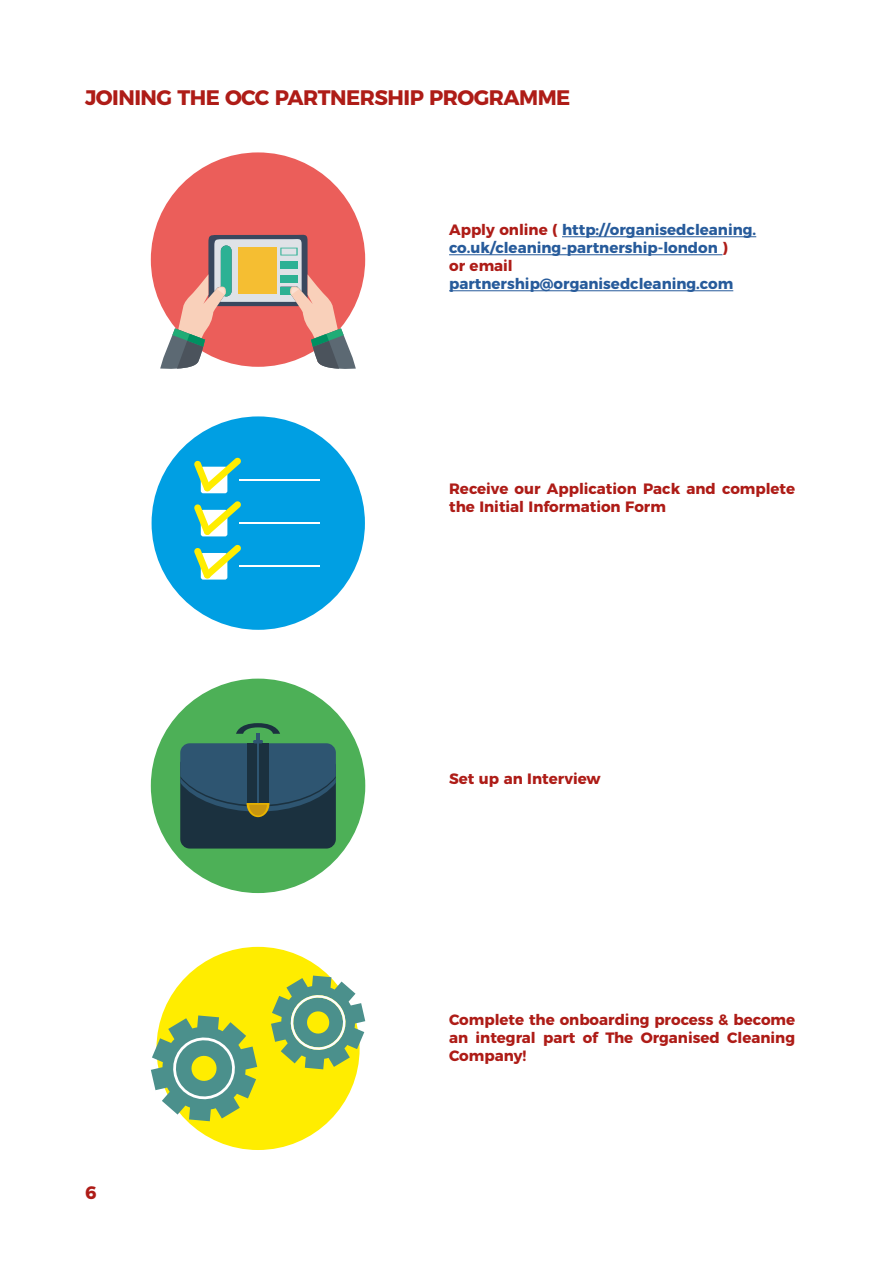
<style>
.page{position:relative;width:893px;height:1263px;background:#fff}
.page>*{position:absolute;margin:0;border:0;box-sizing:border-box;transform-origin:0 0}
.t1{font:700 21px "Montserrat";letter-spacing:-.025em;color:#ae1c17}
.t2{font:700 18px "Montserrat";color:#ae1c17}
.t3{font:700 15px/18px "Montserrat";color:#ae1c17}
.t4{font:700 15px/18px "Montserrat";color:#275b9b}
.s1{color:#ae1c17}
</style>
<div class="page">
<div style="left:151px;top:152px;width:214px;height:215px;background:#eb5e5a;border-radius:50%"></div>
<svg style="left:160px;top:234px;width:196px;height:135px"></svg>
<div style="left:152px;top:416px;width:213px;height:214px;background:#009fe3;border-radius:50%"></div>
<div style="left:201px;top:467px;width:26px;height:26px;background:#fff;border-radius:2px"></div>
<div style="left:201px;top:510px;width:26px;height:26px;background:#fff;border-radius:2px"></div>
<svg style="left:201px;top:553px;width:26px;height:27px"></svg>
<hr style="left:240px;top:522px;width:80px;height:2px;background:#fff">
<hr style="left:240px;top:479px;width:80px;height:2px;background:#fff">
<hr style="left:240px;top:565px;width:80px;height:2px;background:#fff">
<svg style="left:194px;top:457px;width:47px;height:35px"></svg>
<svg style="left:194px;top:501px;width:47px;height:34px"></svg>
<svg style="left:194px;top:544px;width:47px;height:35px"></svg>
<div style="left:151px;top:679px;width:214px;height:214px;background:#4db057;border-radius:50%"></div>
<svg style="left:180px;top:723px;width:156px;height:125px"></svg>
<hr style="left:257px;top:743px;width:2px;height:60px;background:#2e5571">
<div style="left:156px;top:947px;width:204px;height:203px;background:#ffed00;border-radius:50%"></div>
<svg style="left:271px;top:975px;width:94px;height:94px"></svg>
<svg style="left:151px;top:1015px;width:106px;height:106px"></svg>
<hr style="left:562px;top:236px;width:194px;height:1px;background:#275b9b">
<hr style="left:449px;top:254px;width:273px;height:1px;background:#275b9b">
<hr style="left:449px;top:290px;width:284px;height:1px;background:#275b9b">
<h1 class="t1" style="left:85px;top:81px;width:487px">JOINING THE OCC PARTNERSHIP PROGRAMME</h1>
<p class="t4" style="left:449px;top:220px;width:309px"><span class="s1">Apply online (</span> http://organisedcleaning. co.uk/cleaning-partnership-london <span class="s1">)<br>or email</span></p>
<p class="t4" style="left:449px;top:274px;width:286px">partnership@organisedcleaning.com</p>
<p class="t3" style="left:449px;top:478px;width:348px">Receive our Application Pack and complete the Initial Information Form</p>
<p class="t3" style="left:449px;top:768px;width:153px">Set up an Interview</p>
<p class="t2" style="left:85px;top:1178px;width:13px">6</p>
<p class="t3" style="left:449px;top:1010px;width:348px;text-align:justify">Complete the onboarding process &amp; become an integral part of The Organised Cleaning Company!</p>
</div>
